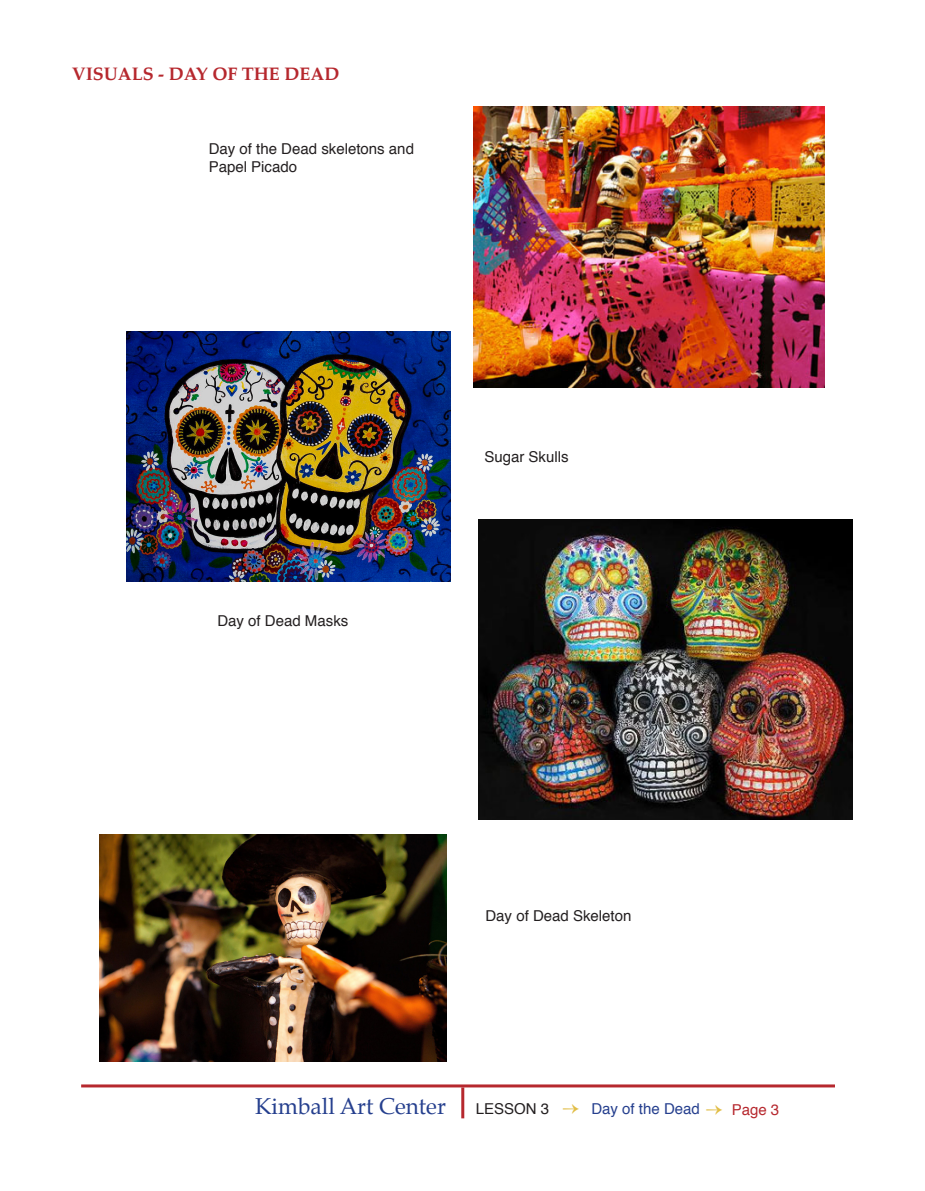
<style>
.page{position:relative;width:925px;height:1191px;background:#fff}
.page>*{position:absolute;margin:0;border:0;box-sizing:border-box;transform-origin:0 0}
.t1{font:22.5px "Palatino";color:#253f8e}
.t2{font:700 18px "Palatino";color:#b6282e}
.t3{font:15px/18px "Helvetica";color:#231f20}
.t4{font:15px "Helvetica";color:#253f8e}
.s1{color:#231f20}
.s2{font-family:"Minion Pro";font-size:19.5px;color:#e1bd45}
.s3{color:#b6282e}
</style>
<div class="page">
<hr style="left:81px;top:1084px;width:753px;height:3px;background:#b6282e">
<hr style="left:461px;top:1087px;width:3px;height:31px;background:#b6282e">
<img style="left:473px;top:107px;width:351px;height:281px">
<img style="left:126px;top:331px;width:324px;height:251px">
<img style="left:478px;top:520px;width:374px;height:299px">
<img style="left:100px;top:834px;width:346px;height:227px">
<p class="t2" style="left:72px;top:58px;width:269px">VISUALS - DAY OF THE DEAD</p>
<p class="t3" style="left:208px;top:140px;width:207px">Day of the Dead skeletons and<br>Papel Picado</p>
<p class="t3" style="left:217px;top:612px;width:132px">Day of Dead Masks</p>
<p class="t3" style="left:484px;top:448px;width:86px">Sugar Skulls</p>
<p class="t3" style="left:485px;top:907px;width:147px">Day of Dead Skeleton</p>
<h1 class="t1" style="left:255px;top:1087px;width:192px">Kimball Art Center</h1>
<p class="t4" style="left:475px;top:1097px;width:305px"><span class="s1">LESSON 3</span> <span class="s2">→</span> Day of the Dead <span class="s2">→</span> <span class="s3">Page 3</span></p>
</div>
